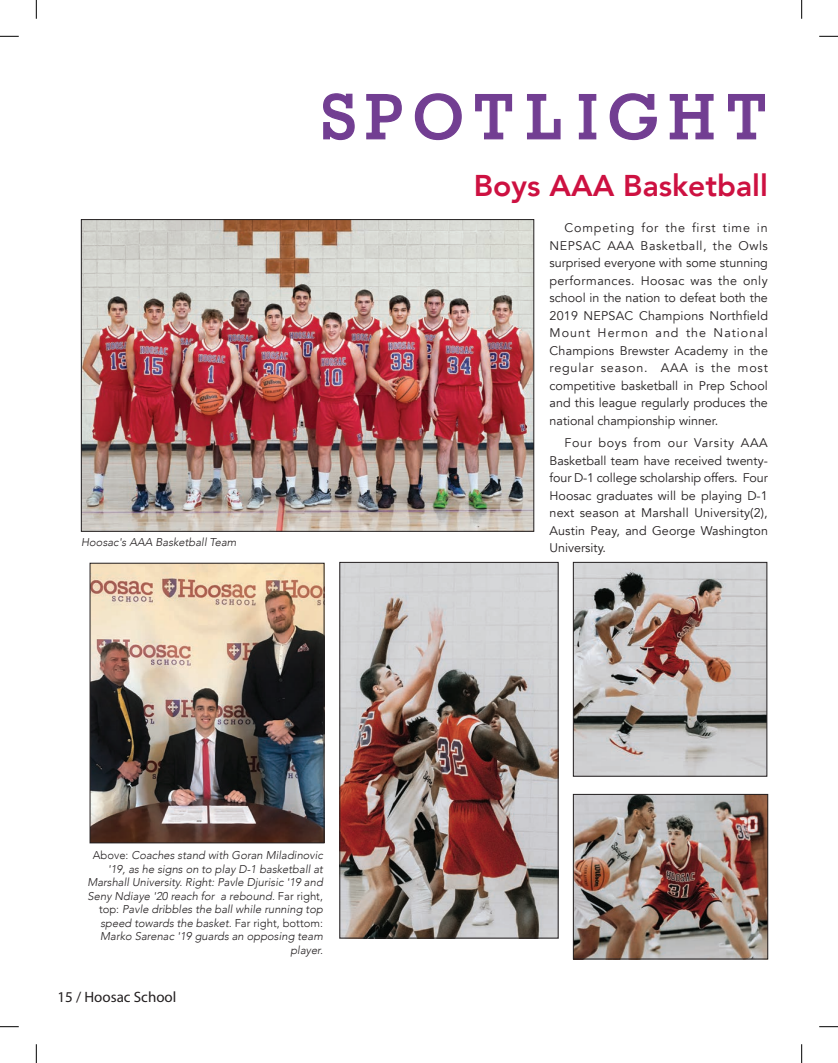
<style>
.page{position:relative;width:838px;height:1063px;background:#fff}
.page>*{position:absolute;margin:0;border:0;box-sizing:border-box;transform-origin:0 0}
.t1{font:60px "Rockwell";letter-spacing:.16em;color:#723e92}
.t2{font:800 30px "Avenir";color:#cd1141}
.t3{font:15px "Myriad Pro";color:#231f20}
.t4{font:12.5px/17.5px "Avenir";color:#231f20;text-align:justify}
.t5{font:italic 300 11.25px/13.5px "Avenir";color:#231f20;text-align:right}
.s1{font-style:normal}
</style>
<div class="page">
<img style="left:83px;top:221px;width:449px;height:308px">
<div style="left:81px;top:219px;width:453px;height:312px;border:1px solid #231f20"></div>
<svg style="left:323px;top:93px;width:32px;height:48px"></svg>
<svg style="left:366px;top:94px;width:36px;height:46px"></svg>
<svg style="left:414px;top:93px;width:48px;height:48px"></svg>
<svg style="left:475px;top:94px;width:37px;height:46px"></svg>
<svg style="left:527px;top:94px;width:34px;height:46px"></svg>
<svg style="left:578px;top:94px;width:19px;height:46px"></svg>
<svg style="left:609px;top:93px;width:48px;height:48px"></svg>
<svg style="left:669px;top:94px;width:45px;height:46px"></svg>
<svg style="left:728px;top:94px;width:37px;height:46px"></svg>
<img style="left:575px;top:564px;width:190px;height:210px">
<div style="left:573px;top:562px;width:194px;height:214px;border:1px solid #231f20"></div>
<img style="left:341px;top:564px;width:215px;height:372px">
<div style="left:339px;top:562px;width:219px;height:376px;border:1px solid #231f20"></div>
<img style="left:575px;top:796px;width:191px;height:161px">
<div style="left:573px;top:794px;width:195px;height:165px;border:1px solid #231f20"></div>
<img style="left:92px;top:565px;width:230px;height:276px">
<div style="left:90px;top:563px;width:234px;height:280px;border:1px solid #231f20"></div>
<svg style="left:0;top:36px;width:19px;height:1px"></svg>
<svg style="left:819px;top:36px;width:19px;height:1px"></svg>
<svg style="left:0;top:1026px;width:19px;height:1px"></svg>
<svg style="left:819px;top:1026px;width:19px;height:1px"></svg>
<svg style="left:36px;top:0;width:1px;height:19px"></svg>
<svg style="left:36px;top:1044px;width:1px;height:19px"></svg>
<svg style="left:801px;top:0;width:1px;height:19px"></svg>
<svg style="left:801px;top:1044px;width:1px;height:19px"></svg>
<h1 class="t1" style="left:321px;top:80px;width:446px">SPOTLIGHT</h1>
<p class="t5" style="left:81px;top:535px;width:157px">Hoosac's AAA Basketball Team</p>
<p class="t5" style="left:87px;top:848px;width:237px"><span class="s1">Above:</span> Coaches stand with Goran Miladinovic '19, as he signs on to play D-1 basketball at Marshall University. Right: Pavle Djurisic '19 and Seny Ndiaye '20 reach for a rebound. <span class="s1">Far right, top:</span> Pavle dribbles the ball while running top speed towards the basket. <span class="s1">Far right, bottom:<br></span>Marko Sarenac '19 guards an opposing team player.</p>
<p class="t3" style="left:58px;top:987px;width:120px">15 / Hoosac School</p>
<h2 class="t2" style="left:474px;top:162px;width:295px">Boys AAA Basketball</h2>
<p class="t4" style="left:549px;top:219px;width:220px;text-indent:15px">Competing for the first time in NEPSAC AAA Basketball, the Owls surprised everyone with some stunning performances. Hoosac was the only school in the nation to defeat both the 2019 NEPSAC Champions Northfield Mount Hermon and the National Champions Brewster Academy in the regular season. AAA is the most competitive basketball in Prep School and this league regularly produces the national championship winner.</p>
<p class="t4" style="left:549px;top:434px;width:220px;text-indent:15px">Four boys from our Varsity AAA Basketball team have received twenty&shy;four D-1 college scholarship offers. Four Hoosac graduates will be playing D-1 next season at Marshall University(2), Austin Peay, and George Washington University.</p>
</div>
